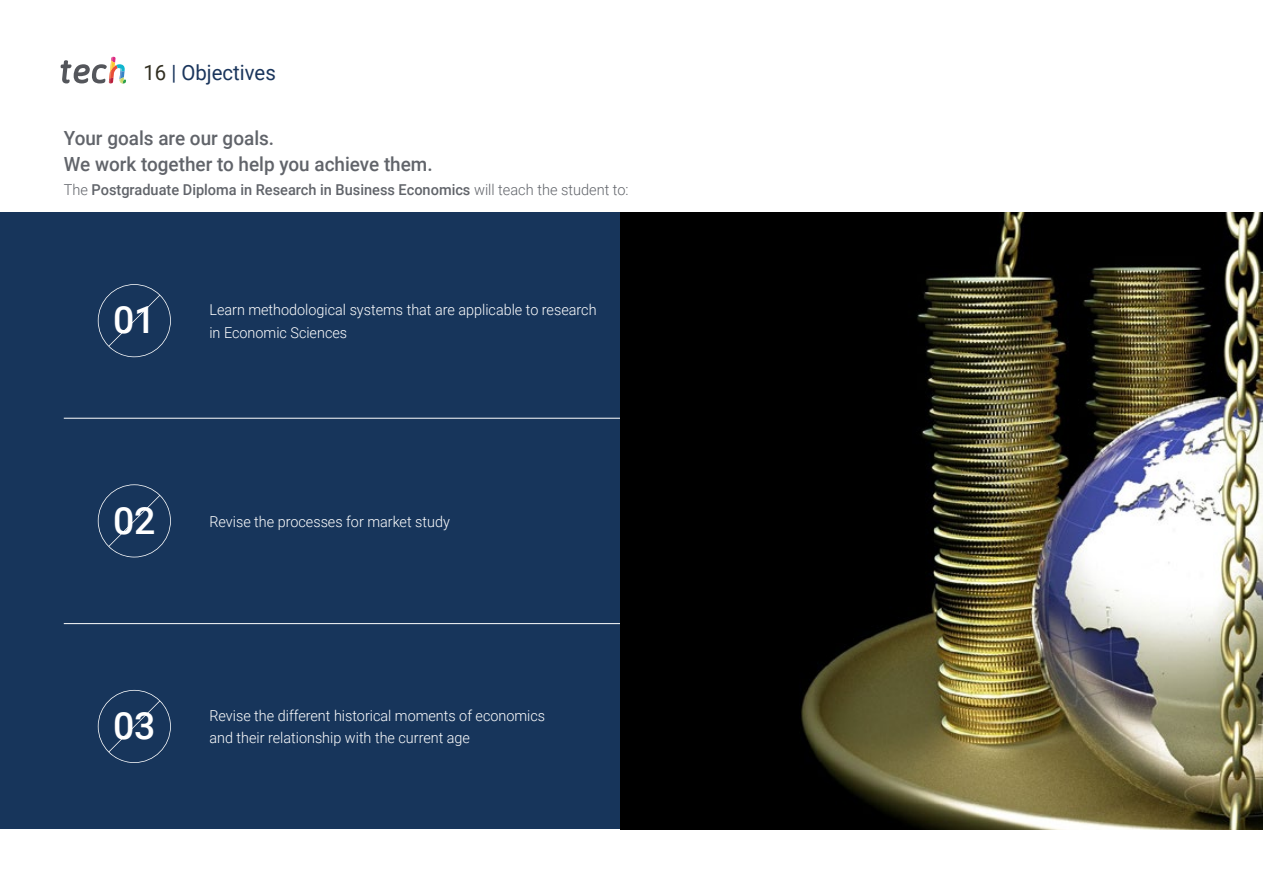
<style>
.page{position:relative;width:1263px;height:893px;background:#fff}
.page>*{position:absolute;margin:0;border:0;box-sizing:border-box;transform-origin:0 0}
.t1{font:500 37.5px "Roboto";color:#fff}
.t2{font:21px "Roboto";color:#1a355c}
.t3{font:500 19.5px/25.5px "Roboto";color:#61646a}
.t4{font:300 15px/22.5px "Roboto";color:#fff;scale:.96 1}
.t5{font:500 15px "Roboto";color:#61646a}
.s1{color:#312e20}
.s2{font-weight:300}
</style>
<div class="page">
<svg style="left:61px;top:57px;width:65px;height:27px"></svg>
<div style="left:0;top:213px;width:621px;height:616px;background:#17355b"></div>
<svg style="left:98px;top:284px;width:73px;height:73px"></svg>
<svg style="left:98px;top:690px;width:73px;height:73px"></svg>
<svg style="left:98px;top:484px;width:73px;height:73px"></svg>
<hr style="left:64px;top:418px;width:1199px;height:1px;background:#fff">
<hr style="left:64px;top:623px;width:1199px;height:1px;background:#fff">
<img style="left:621px;top:213px;width:642px;height:616px">
<h2 class="t2" style="left:144px;top:57px;width:134px"><span class="s1">16</span> | Objectives</h2>
<h3 class="t3" style="left:64px;top:125px;width:370px">Your goals are our goals.<br>We work together to help you achieve them.</h3>
<p class="t5" style="left:64px;top:179px;width:566px"><span class="s2">The</span> Postgraduate Diploma in Research in Business Economics <span class="s2">will teach the student to:</span></p>
<h1 class="t1" style="left:113px;top:294px;width:44px">01</h1>
<p class="t4" style="left:209px;top:298px;width:405px">Learn methodological systems that are applicable to research</p>
<p class="t4" style="left:209px;top:320px;width:145px">in Economic Sciences</p>
<h1 class="t1" style="left:113px;top:494px;width:44px">02</h1>
<p class="t4" style="left:209px;top:509px;width:252px">Revise the processes for market study</p>
<h1 class="t1" style="left:113px;top:699px;width:44px">03</h1>
<p class="t4" style="left:209px;top:704px;width:351px">Revise the different historical moments of economics and their relationship with the current age</p>
</div>
